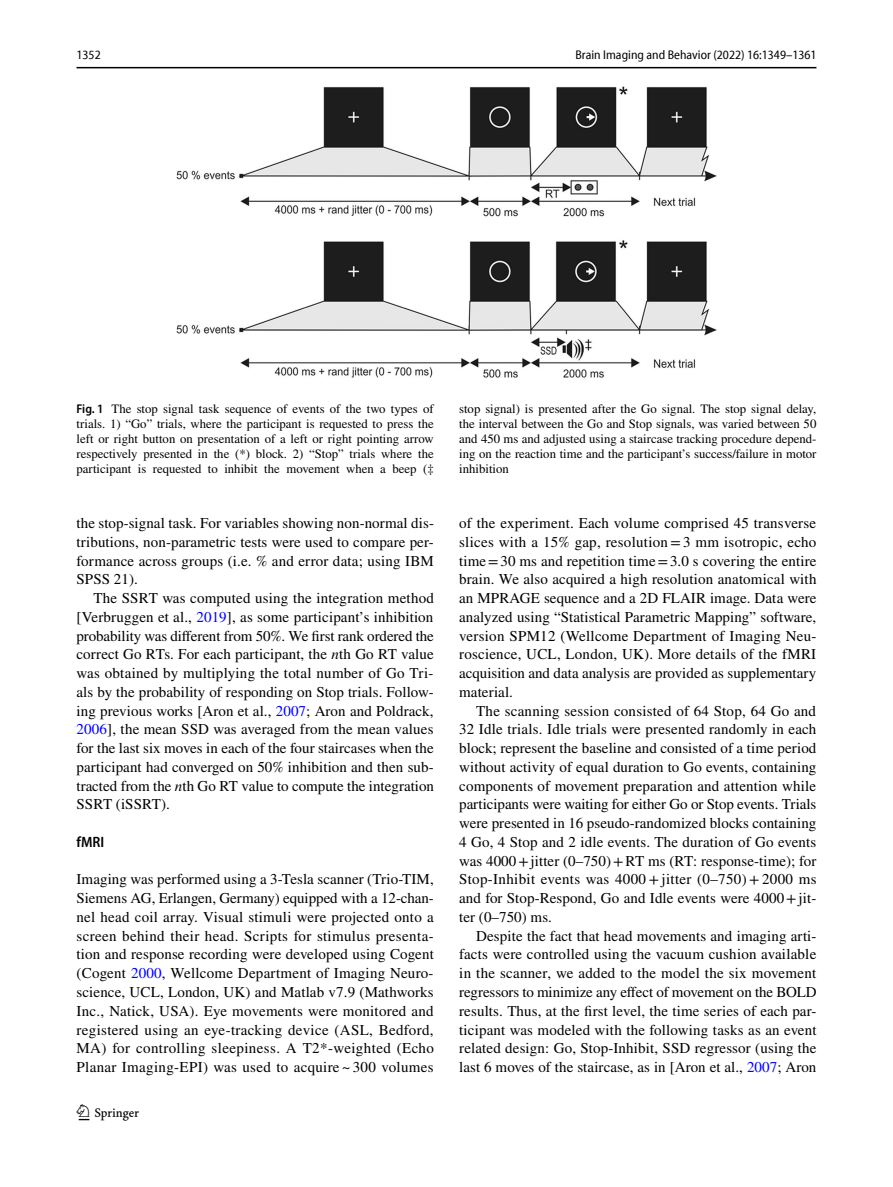
<style>
.page{position:relative;width:893px;height:1187px;background:#fff}
.page>*{position:absolute;margin:0;border:0;box-sizing:border-box;transform-origin:0 0}
.t1{font:22.5px "Springnew Regular 2";color:#000}
.t2{font:15px/18.8px "STIX";letter-spacing:.005em;color:#000;text-align:justify}
.t3{font:600 semi-condensed 15px "Myriad Pro";color:#000}
.t4{font:12.75px/15px "STIX";color:#000;text-align:justify}
.t5{font:semi-condensed 12.75px "Myriad Pro Unic";color:#000}
.s1{font-family:"Myriad Pro";font-weight:600;font-stretch:semi-condensed}
.s2{color:#00f}
.s3{font-style:italic}
</style>
<div class="page">
<hr style="left:77px;top:67px;width:739px;height:1px;background:#000">
<img style="left:176px;top:87px;width:540px;height:291px">
<p class="t5" style="left:76px;top:50px;width:26px">1352</p>
<p class="t5" style="left:575px;top:50px;width:243px">Brain Imaging and Behavior (2022) 16:1349–1361</p>
<p class="t4" style="left:77px;top:402px;width:359px"><span class="s1">Fig. 1</span> The stop signal task sequence of events of the two types of trials. 1) “Go” trials, where the participant is requested to press the left or right button on presentation of a left or right pointing arrow respectively presented in the (*) block. 2) “Stop” trials where the participant is requested to inhibit the movement when a beep (‡</p>
<p class="t4" style="left:459px;top:402px;width:359px">stop signal) is presented after the Go signal. The stop signal delay, the interval between the Go and Stop signals, was varied between 50 and 450 ms and adjusted using a staircase tracking procedure depend&shy;ing on the reaction time and the participant’s success/failure in motor inhibition</p>
<p class="t2" style="left:77px;top:514px;width:359px">the stop-signal task. For variables showing non-normal dis&shy;tributions, non-parametric tests were used to compare per&shy;formance across groups (i.e. % and error data; using IBM SPSS 21).</p>
<p class="t2" style="left:77px;top:589px;width:359px;text-indent:17px">The SSRT was computed using the integration method [Verbruggen et al., <span class="s2">2019</span>], as some participant’s inhibition probability was different from 50%. We first rank ordered the correct Go RTs. For each participant, the <span class="s3">n</span>th Go RT value was obtained by multiplying the total number of Go Tri&shy;als by the probability of responding on Stop trials. Follow&shy;ing previous works [Aron et al., <span class="s2">2007</span>; Aron and Poldrack, <span class="s2">2006</span>], the mean SSD was averaged from the mean values for the last six moves in each of the four staircases when the participant had converged on 50% inhibition and then sub&shy;tracted from the <span class="s3">n</span>th Go RT value to compute the integration SSRT (iSSRT).</p>
<p class="t3" style="left:77px;top:833px;width:29px">fMRI</p>
<p class="t2" style="left:77px;top:871px;width:359px">Imaging was performed using a 3-Tesla scanner (Trio-TIM, Siemens AG, Erlangen, Germany) equipped with a 12-chan&shy;nel head coil array. Visual stimuli were projected onto a screen behind their head. Scripts for stimulus presenta&shy;tion and response recording were developed using Cogent (Cogent <span class="s2">2000</span>, Wellcome Department of Imaging Neuro&shy;science, UCL, London, UK) and Matlab v7.9 (Mathworks Inc., Natick, USA). Eye movements were monitored and registered using an eye-tracking device (ASL, Bedford, MA) for controlling sleepiness. A T2*-weighted (Echo Planar Imaging-EPI) was used to acquire ~ 300 volumes</p>
<h1 class="t1" style="left:79px;top:1104px;width:62px">1 3</h1>
<p class="t2" style="left:459px;top:514px;width:359px">of the experiment. Each volume comprised 45 transverse slices with a 15% gap, resolution=3 mm isotropic, echo time=30 ms and repetition time=3.0 s covering the entire brain. We also acquired a high resolution anatomical with an MPRAGE sequence and a 2D FLAIR image. Data were analyzed using “Statistical Parametric Mapping” software, version SPM12 (Wellcome Department of Imaging Neu&shy;roscience, UCL, London, UK). More details of the fMRI acquisition and data analysis are provided as supplementary material.</p>
<p class="t2" style="left:459px;top:702px;width:359px;text-indent:17px">The scanning session consisted of 64 Stop, 64 Go and 32 Idle trials. Idle trials were presented randomly in each block; represent the baseline and consisted of a time period without activity of equal duration to Go events, containing components of movement preparation and attention while participants were waiting for either Go or Stop events. Trials were presented in 16 pseudo-randomized blocks containing 4 Go, 4 Stop and 2 idle events. The duration of Go events was 4000+jitter (0–750)+RT ms (RT: response-time); for Stop-Inhibit events was 4000+jitter (0–750)+2000 ms and for Stop-Respond, Go and Idle events were 4000+jit&shy;ter (0–750) ms.</p>
<p class="t2" style="left:459px;top:927px;width:359px;text-indent:17px">Despite the fact that head movements and imaging arti&shy;facts were controlled using the vacuum cushion available in the scanner, we added to the model the six movement regressors to minimize any effect of movement on the BOLD results. Thus, at the first level, the time series of each par&shy;ticipant was modeled with the following tasks as an event related design: Go, Stop-Inhibit, SSD regressor (using the last 6 moves of the staircase, as in [Aron et al., <span class="s2">2007</span>; Aron</p>
</div>
